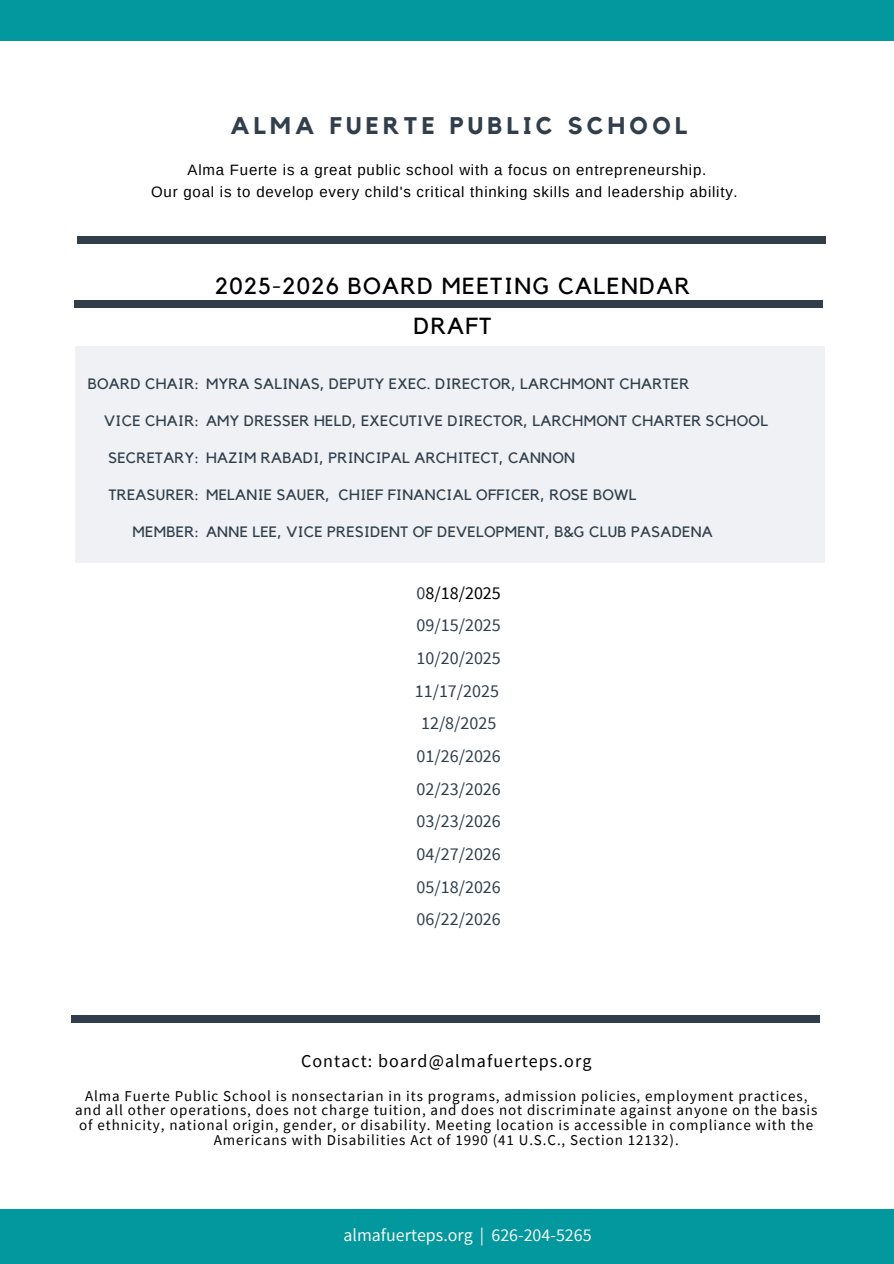
<style>
.page{position:relative;width:894px;height:1264px;background:#fff}
.page>*{position:absolute;margin:0;border:0;box-sizing:border-box;transform-origin:0 0}
.t1{font:700 24px "Kollektif";letter-spacing:.18em;color:#313f4c}
.t2{font:23.1px/40.5px "Kollektif";letter-spacing:.06em;color:#000;text-align:center}
.t3{font:18px/32.7px "Source Sans Pro";color:#313f4c;text-align:center}
.t4{font:18px "Source Sans Pro";letter-spacing:.06em;color:#000}
.t5{font:17.85px "Source Sans Pro";color:#f4f5ef}
.t6{font:15px/14.7px "Source Sans Pro";letter-spacing:.06em;color:#000;text-align:center}
.t7{font:15px "Kollektif";letter-spacing:.02em;color:#313f4c}
.t8{font:15px/22.5px "Arimo";letter-spacing:.05em;color:#000;text-align:center}
.s1{color:#000}
</style>
<div class="page">
<div style="left:76px;top:346px;width:748px;height:216px;background:#eff1f4"></div>
<div style="left:0;top:0;width:893px;height:40px;background:#03989e"></div>
<div style="left:77px;top:236px;width:748px;height:7px;background:#313f4c"></div>
<div style="left:74px;top:300px;width:748px;height:7px;background:#313f4c"></div>
<div style="left:71px;top:1015px;width:748px;height:7px;background:#313f4c"></div>
<div style="left:0;top:1209px;width:893px;height:54px;background:#03989e"></div>
<h1 class="t1" style="left:230px;top:115px;width:458px">ALMA FUERTE PUBLIC SCHOOL</h1>
<p class="t8" style="left:151px;top:158px;width:588px">Alma Fuerte is a great public school with a focus on entrepreneurship.<br>Our goal is to develop every child's critical thinking skills and leadership ability.</p>
<h2 class="t2" style="left:215px;top:266px;width:476px">2025-2026 BOARD MEETING CALENDAR<br>DRAFT</h2>
<p class="t7" style="left:88px;top:376px;width:113px">BOARD CHAIR:</p>
<p class="t7" style="left:104px;top:414px;width:96px">VICE CHAIR:</p>
<p class="t7" style="left:108px;top:451px;width:92px">SECRETARY:</p>
<p class="t7" style="left:109px;top:488px;width:92px">TREASURER:</p>
<p class="t7" style="left:132px;top:525px;width:68px">MEMBER:</p>
<p class="t7" style="left:206px;top:376px;width:484px">MYRA SALINAS, DEPUTY EXEC. DIRECTOR, LARCHMONT CHARTER</p>
<p class="t7" style="left:206px;top:414px;width:563px">AMY DRESSER HELD, EXECUTIVE DIRECTOR, LARCHMONT CHARTER SCHOOL</p>
<p class="t7" style="left:206px;top:451px;width:370px">HAZIM RABADI, PRINCIPAL ARCHITECT, CANNON</p>
<p class="t7" style="left:206px;top:488px;width:432px">MELANIE SAUER, CHIEF FINANCIAL OFFICER, ROSE BOWL</p>
<p class="t7" style="left:206px;top:525px;width:508px">ANNE LEE, VICE PRESIDENT OF DEVELOPMENT, B&amp;G CLUB PASADENA</p>
<p class="t3" style="left:414px;top:576px;width:88px">0<span class="s1">8/18/2025<br></span>09/15/2025<br>10/20/2025<br>11/17/2025<br>12/8/2025<br>01/26/2026<br>02/23/2026<br>03/23/2026<br>04/27/2026<br>05/18/2026<br>06/22/2026</p>
<p class="t4" style="left:301px;top:1049px;width:292px">Contact: board@almafuerteps.org</p>
<p class="t6" style="left:75px;top:1088px;width:743px">Alma Fuerte Public School is nonsectarian in its programs, admission policies, employment practices, and all other operations, does not charge tuition, and does not discriminate against anyone on the basis of ethnicity, national origin, gender, or disability. Meeting location is accessible in compliance with the Americans with Disabilities Act of 1990 (41 U.S.C., Section 12132).</p>
<p class="t5" style="left:343px;top:1223px;width:249px">almafuerteps.org | 626-204-5265</p>
</div>
